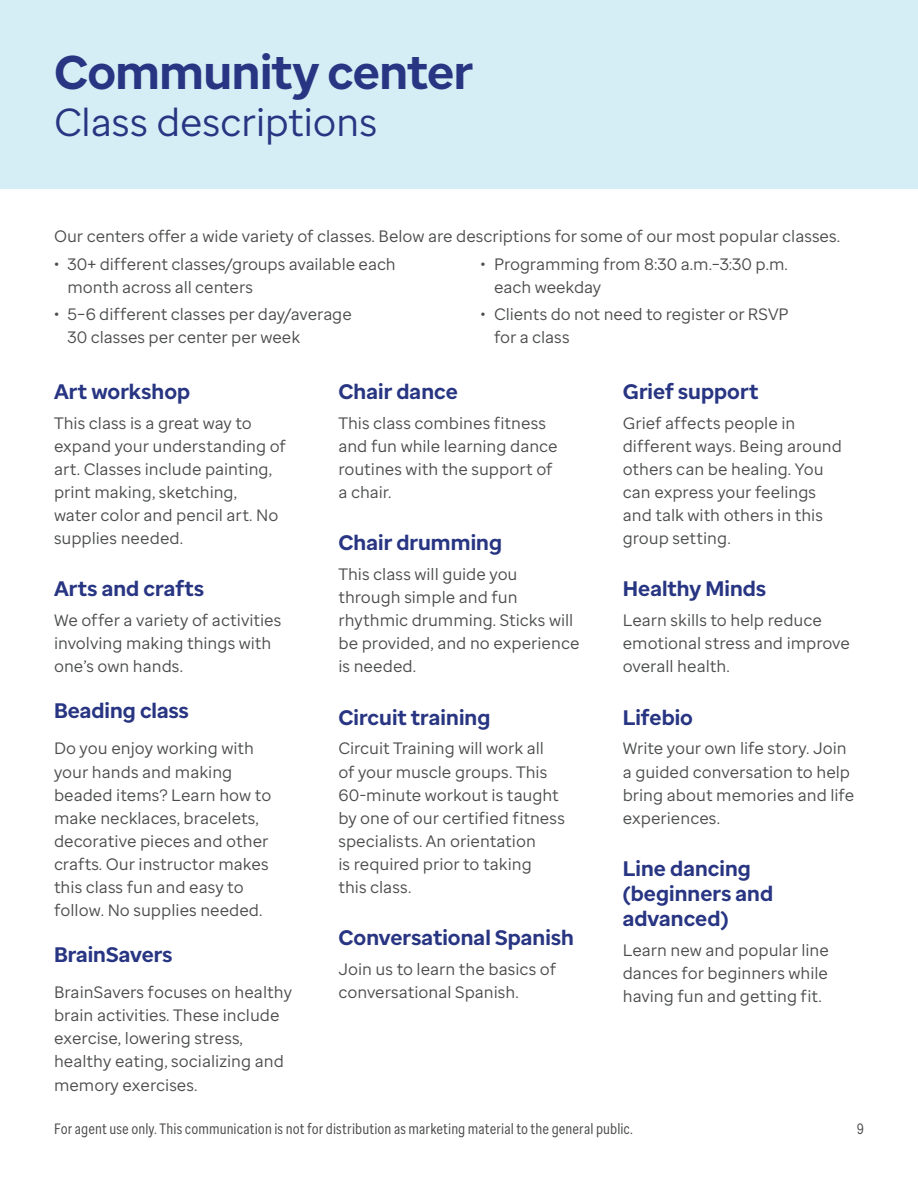
<style>
.page{position:relative;width:918px;height:1188px;background:#fff}
.page>*{position:absolute;margin:0;border:0;box-sizing:border-box;transform-origin:0 0}
.t1{font:700 47.25px "Optum Sans";letter-spacing:-.01em;color:#283582}
.t2{font:39px "Optum Sans";letter-spacing:-.01em;color:#283582}
.t3{font:700 21px/25.2px "Optum Sans";letter-spacing:.005em;color:#283582}
.t4{font:16.5px/23.1px "Optum Sans";color:#4b4c4d}
.t5{font:15px "Optum Sans Cond";letter-spacing:.005em;color:#4b4c4d}
</style>
<div class="page">
<div style="left:0;top:0;width:918px;height:189px;background:#d5eef5"></div>
<h1 class="t1" style="left:54px;top:42px;width:421px">Community center</h1>
<h2 class="t2" style="left:54px;top:97px;width:325px">Class descriptions</h2>
<p class="t4" style="left:54px;top:225px;width:788px">Our centers offer a wide variety of classes. Below are descriptions for some of our most popular classes.</p>
<p class="t4" style="left:67px;top:252px;width:330px;text-indent:-13px">• 30+ different classes/groups available each month across all centers</p>
<p class="t4" style="left:67px;top:303px;width:286px;text-indent:-13px">• 5–6 different classes per day/average<br>30 classes per center per week</p>
<p class="t4" style="left:494px;top:252px;width:295px;text-indent:-13px">• Programming from 8:30 a.m.–3:30 p.m. each weekday</p>
<p class="t4" style="left:494px;top:303px;width:296px;text-indent:-13px">• Clients do not need to register or RSVP for a class</p>
<p class="t3" style="left:54px;top:379px;width:138px">Art workshop</p>
<p class="t4" style="left:54px;top:411px;width:233px">This class is a great way to expand your understanding of art. Classes include painting, print making, sketching,<br>water color and pencil art. No supplies needed.</p>
<p class="t3" style="left:54px;top:576px;width:152px">Arts and crafts</p>
<p class="t4" style="left:54px;top:609px;width:229px">We offer a variety of activities involving making things with one’s own hands.</p>
<p class="t3" style="left:54px;top:698px;width:136px">Beading class</p>
<p class="t4" style="left:54px;top:737px;width:219px">Do you enjoy working with your hands and making beaded items? Learn how to make necklaces, bracelets, decorative pieces and other crafts. Our instructor makes this class fun and easy to follow. No supplies needed.</p>
<p class="t3" style="left:54px;top:942px;width:120px">BrainSavers</p>
<p class="t4" style="left:54px;top:981px;width:240px">BrainSavers focuses on healthy brain activities. These include exercise, lowering stress, healthy eating, socializing and memory exercises.</p>
<p class="t3" style="left:338px;top:379px;width:121px">Chair dance</p>
<p class="t4" style="left:338px;top:411px;width:221px">This class combines fitness and fun while learning dance routines with the support of a chair.</p>
<p class="t3" style="left:338px;top:530px;width:165px">Chair drumming</p>
<p class="t4" style="left:338px;top:562px;width:243px">This class will guide you through simple and fun rhythmic drumming. Sticks will be provided, and no experience is needed.</p>
<p class="t3" style="left:338px;top:705px;width:154px">Circuit training</p>
<p class="t4" style="left:338px;top:737px;width:228px">Circuit Training will work all<br>of your muscle groups. This<br>60-minute workout is taught by one of our certified fitness specialists. An orientation<br>is required prior to taking<br>this class.</p>
<p class="t3" style="left:338px;top:925px;width:237px">Conversational Spanish</p>
<p class="t4" style="left:338px;top:958px;width:219px">Join us to learn the basics of conversational Spanish.</p>
<p class="t3" style="left:623px;top:379px;width:137px">Grief support</p>
<p class="t4" style="left:623px;top:411px;width:221px">Grief affects people in different ways. Being around others can be healing. You can express your feelings and talk with others in this group setting.</p>
<p class="t3" style="left:623px;top:576px;width:145px">Healthy Minds</p>
<p class="t4" style="left:623px;top:609px;width:229px">Learn skills to help reduce emotional stress and improve overall health.</p>
<p class="t3" style="left:623px;top:705px;width:72px">Lifebio</p>
<p class="t4" style="left:623px;top:737px;width:233px">Write your own life story. Join a guided conversation to help bring about memories and life experiences.</p>
<p class="t3" style="left:623px;top:856px;width:152px">Line dancing (beginners and advanced)</p>
<p class="t4" style="left:623px;top:939px;width:208px;text-align:justify">Learn new and popular line dances for beginners while having fun and getting fit.</p>
<p class="t5" style="left:54px;top:1119px;width:581px">For agent use only. This communication is not for distribution as marketing material to the general public.</p>
<p class="t5" style="left:857px;top:1119px;width:9px">9</p>
</div>
